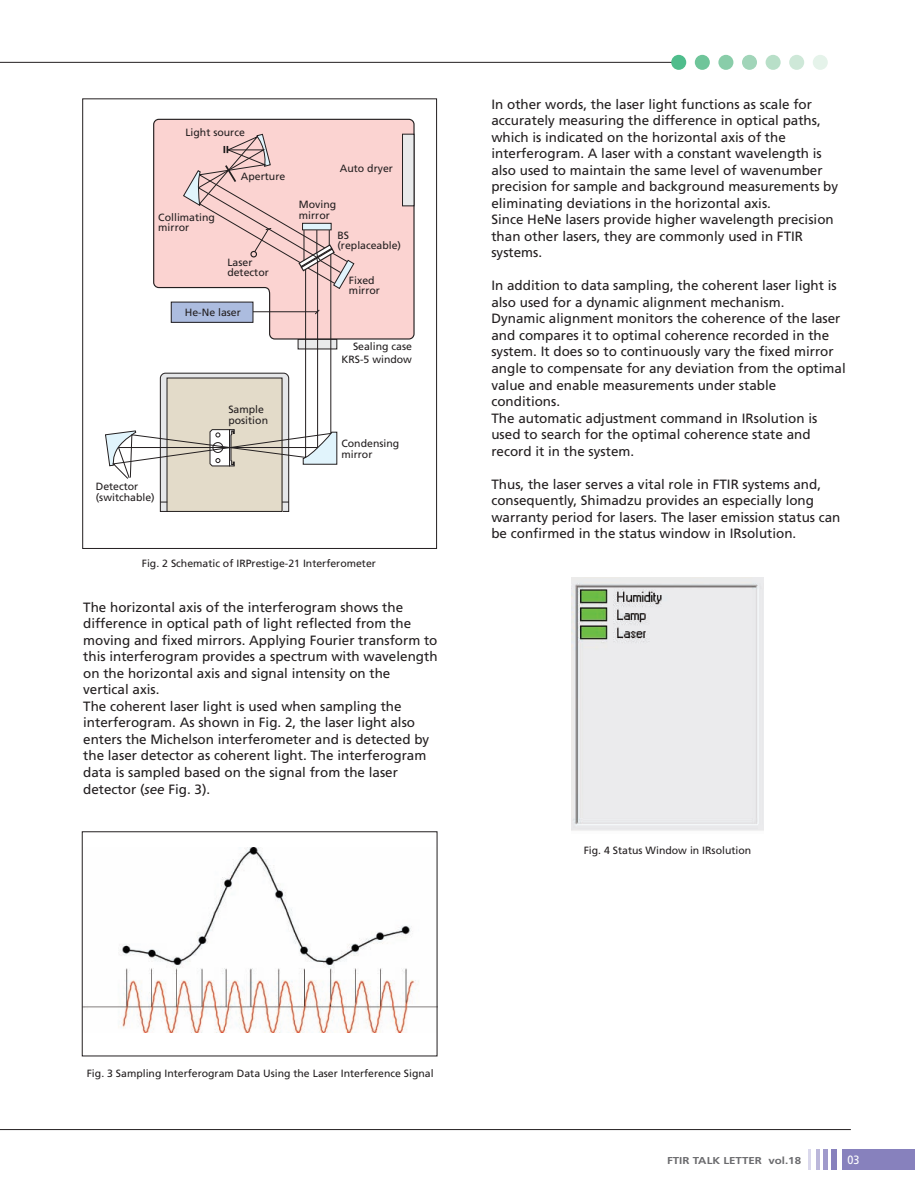
<style>
.page{position:relative;width:915px;height:1191px;background:#fff}
.page>*{position:absolute;margin:0;border:0;box-sizing:border-box;transform-origin:0 0}
.t1{font:13.5px/16.5px "Frutiger LT Std";color:#231f20}
.t2{font:12px "Frutiger LT Std";color:#fff;scale:.9 1}
.t3{font:10.5px/10.5px "Frutiger LT Std";color:#231f20}
.t4{font:700 10.05px "Frutiger LT Std";color:#6b6b6e;scale:1.16 1}
.s1{font-style:italic}
</style>
<div class="page">
<hr style="left:0;top:62px;width:675px;height:1px;background:#231f20">
<div style="left:671px;top:55px;width:15px;height:15px;background:#4fbd8c;border-radius:50%"></div>
<div style="left:694px;top:55px;width:15px;height:15px;background:#6fc59a;border-radius:50%"></div>
<div style="left:718px;top:55px;width:15px;height:15px;background:#89cda9;border-radius:50%"></div>
<div style="left:741px;top:55px;width:15px;height:15px;background:#a1d5b9;border-radius:50%"></div>
<div style="left:765px;top:55px;width:15px;height:15px;background:#b8dfc8;border-radius:50%"></div>
<div style="left:788px;top:55px;width:15px;height:15px;background:#cee8d8;border-radius:50%"></div>
<div style="left:812px;top:55px;width:15px;height:15px;background:#e5f3ea;border-radius:50%"></div>
<img style="left:84px;top:848px;width:351px;height:184px">
<div style="left:82px;top:831px;width:355px;height:225px;border:1px solid #231f20"></div>
<div style="left:153px;top:118px;width:262px;height:222px;background:#fbd3d1"></div>
<div style="left:402px;top:134px;width:12px;height:72px;background:#e9eaeb"></div>
<div style="left:402px;top:134px;width:12px;height:72px;border:1px solid #231f20"></div>
<svg style="left:105px;top:133px;width:250px;height:379px"></svg>
<img style="left:571px;top:578px;width:192px;height:253px">
<hr style="left:0;top:1129px;width:850px;height:1px;background:#231f20">
<div style="left:841px;top:1149px;width:73px;height:20px;background:#8781bd"></div>
<div style="left:830px;top:1149px;width:6px;height:20px;background:#8781bd"></div>
<div style="left:823px;top:1149px;width:5px;height:20px;background:#a09acb"></div>
<svg style="left:816px;top:1149px;width:3px;height:20px"></svg>
<hr style="left:808px;top:1149px;width:2px;height:20px;background:#dad8ec">
<p class="t3" style="left:185px;top:127px;width:61px">Light source</p>
<p class="t3" style="left:241px;top:171px;width:46px">Aperture</p>
<p class="t3" style="left:158px;top:212px;width:58px">Collimating mirror</p>
<p class="t3" style="left:227px;top:257px;width:43px">Laser detector</p>
<p class="t3" style="left:185px;top:307px;width:58px">He-Ne laser</p>
<p class="t3" style="left:340px;top:163px;width:55px">Auto dryer</p>
<p class="t3" style="left:299px;top:199px;width:39px">Moving mirror</p>
<p class="t3" style="left:337px;top:230px;width:65px">BS (replaceable)</p>
<p class="t3" style="left:349px;top:275px;width:32px">Fixed mirror</p>
<p class="t3" style="left:341px;top:339px;width:72px;line-height:13.5px;text-align:right">Sealing case<br>KRS-5 window</p>
<p class="t3" style="left:96px;top:481px;width:60px">Detector (switchable)</p>
<p class="t3" style="left:228px;top:404px;width:41px">Sample position</p>
<p class="t3" style="left:341px;top:438px;width:59px">Condensing mirror</p>
<p class="t3" style="left:142px;top:558px;width:235px">Fig. 2 Schematic of IRPrestige-21 Interferometer</p>
<p class="t1" style="left:83px;top:599px;width:355px">The horizontal axis of the interferogram shows the difference in optical path of light reflected from the moving and fixed mirrors. Applying Fourier transform to this interferogram provides a spectrum with wavelength on the horizontal axis and signal intensity on the vertical axis.<br>The coherent laser light is used when sampling the interferogram. As shown in Fig. 2, the laser light also enters the Michelson interferometer and is detected by the laser detector as coherent light. The interferogram data is sampled based on the signal from the laser detector (<span class="s1">see</span> Fig. 3).</p>
<p class="t1" style="left:491px;top:96px;width:348px">In other words, the laser light functions as scale for accurately measuring the difference in optical paths, which is indicated on the horizontal axis of the interferogram. A laser with a constant wavelength is also used to maintain the same level of wavenumber precision for sample and background measurements by eliminating deviations in the horizontal axis.<br>Since HeNe lasers provide higher wavelength precision than other lasers, they are commonly used in FTIR systems.</p>
<p class="t1" style="left:491px;top:277px;width:356px">In addition to data sampling, the coherent laser light is also used for a dynamic alignment mechanism.<br>Dynamic alignment monitors the coherence of the laser and compares it to optimal coherence recorded in the system. It does so to continuously vary the fixed mirror angle to compensate for any deviation from the optimal value and enable measurements under stable conditions.<br>The automatic adjustment command in IRsolution is used to search for the optimal coherence state and record it in the system.</p>
<p class="t1" style="left:491px;top:476px;width:350px">Thus, the laser serves a vital role in FTIR systems and, consequently, Shimadzu provides an especially long warranty period for lasers. The laser emission status can be confirmed in the status window in IRsolution.</p>
<p class="t3" style="left:583px;top:845px;width:169px">Fig. 4 Status Window in IRsolution</p>
<p class="t3" style="left:87px;top:1068px;width:348px">Fig. 3 Sampling Interferogram Data Using the Laser Interference Signal</p>
<p class="t4" style="left:667px;top:1154px;width:117px">FTIR TALK LETTER vol.18</p>
<p class="t2" style="left:847px;top:1153px;width:15px">03</p>
</div>
